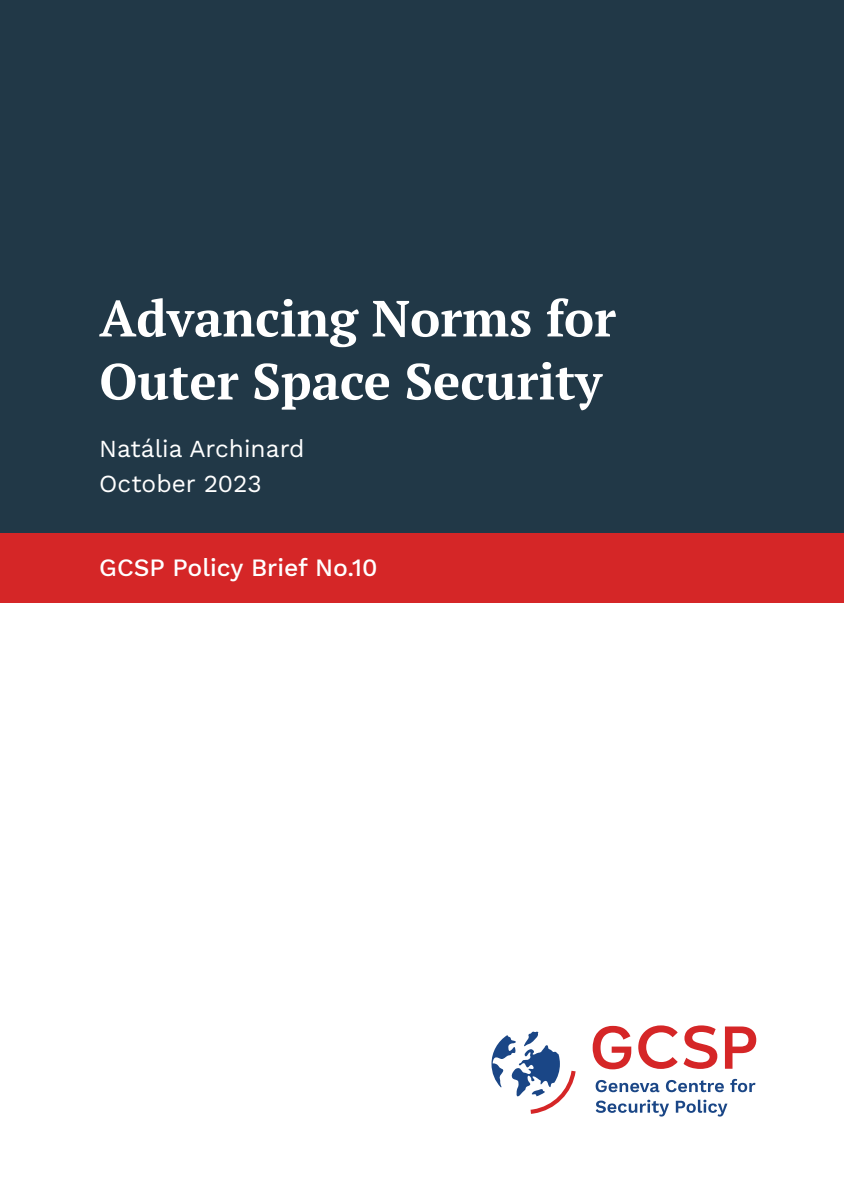
<style>
.page{position:relative;width:844px;height:1191px;background:#fff}
.page>*{position:absolute;margin:0;border:0;box-sizing:border-box;transform-origin:0 0}
.Cover_Title{font:700 50.75px/63px "PT Serif";color:#fff}
.Cover_Name_Month{font:24.5px "Work Sans";color:#fff}
.Cover_Title-2{font:500 24.5px "Work Sans";color:#fff}
</style>
<div class="page">
<div style="left:0;top:0;width:843px;height:603px;background:#213847"></div>
<div style="left:0;top:533px;width:843px;height:70px;background:#d52627"></div>
<svg style="left:491px;top:1031px;width:84px;height:82px"></svg>
<svg style="left:592px;top:1025px;width:39px;height:44px"></svg>
<svg style="left:638px;top:1025px;width:39px;height:44px"></svg>
<svg style="left:683px;top:1025px;width:34px;height:44px"></svg>
<svg style="left:724px;top:1026px;width:32px;height:42px"></svg>
<svg style="left:595px;top:1080px;width:64px;height:12px"></svg>
<svg style="left:665px;top:1080px;width:58px;height:12px"></svg>
<svg style="left:730px;top:1078px;width:25px;height:14px"></svg>
<svg style="left:595px;top:1099px;width:74px;height:17px"></svg>
<svg style="left:675px;top:1099px;width:52px;height:17px"></svg>
<p class="Cover_Title" style="left:99px;top:286px;width:518px">Advancing Norms for<br>Outer Space Security</p>
<p class="Cover_Name_Month" style="left:99px;top:430px;width:207px">Natália Archinard</p>
<p class="Cover_Name_Month" style="left:99px;top:465px;width:164px">October 2023</p>
<p class="Cover_Title-2" style="left:99px;top:553px;width:280px">GCSP Policy Brief No.10</p>
</div>
